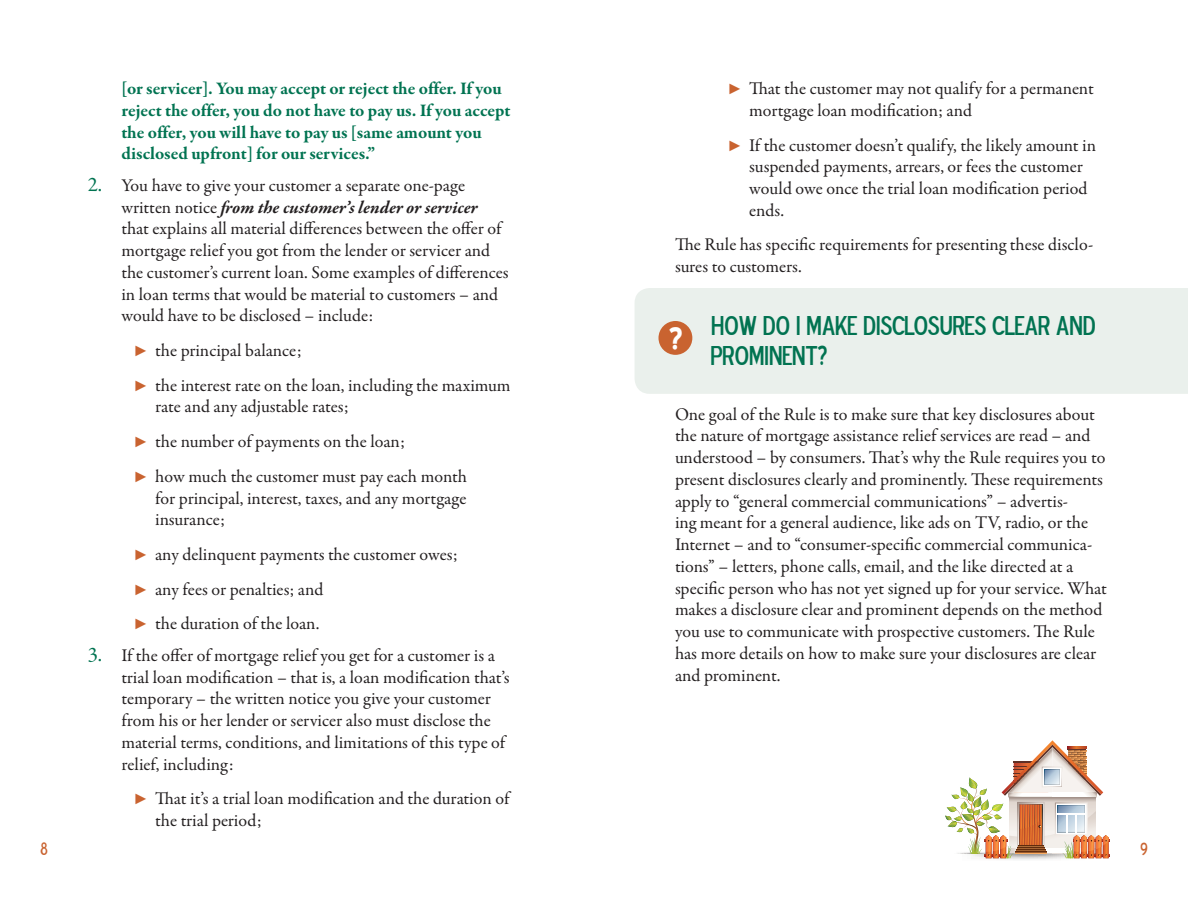
<style>
.page{position:relative;width:1188px;height:918px;background:#fff}
.page>*{position:absolute;margin:0;border:0;box-sizing:border-box;transform-origin:0 0}
.t1{font:700 39px "Blue Highway";color:#fff}
.headings{font:27px/30px "Blue Highway D Type";color:#017351}
.body{font:18px/21.8px "Garamond Premr Pro";color:#231f20}
.numbered_list{font:18px/21.8px "Garamond Premr Pro";color:#231f20}
.second_tier_bullets{font:18px/21.8px "Garamond Premr Pro";letter-spacing:-.005em;color:#231f20}
.numbered_list-2{font:700 18px/21.8px "Garamond Premr Pro";letter-spacing:-.005em;color:#017351}
.t2{font:18px "Blue Highway D Type";color:#c96330}
.s1{font-size:21px;color:#017351}
.s2{font-weight:700;font-style:italic}
.s3{font-family:"Arial";font-size:15px;color:#c96330}
</style>
<div class="page">
<div style="left:635px;top:288px;width:553px;height:106px;background:#eaf0ec"></div>
<div style="left:659px;top:321px;width:33px;height:34px;background:#c96330;border-radius:50%"></div>
<hr style="left:1073px;top:840px;width:37px;height:2px;background:#a73021">
<hr style="left:1073px;top:854px;width:37px;height:2px;background:#ab3622">
<img style="left:945px;top:740px;width:164px;height:120px">
<p class="numbered_list-2" style="left:122px;top:78px;width:391px">[or servicer]. You may accept or reject the offer. If you reject the offer, you do not have to pay us. If you accept the offer, you will have to pay us [same amount you disclosed upfront] for our services.”</p>
<p class="numbered_list" style="left:122px;top:175px;width:389px;text-indent:-34px"><span class="s1">2.</span> You have to give your customer a separate one-page written notice <span class="s2">from the customer’s lender or servicer </span>that explains all material differences between the offer of mortgage relief you got from the lender or servicer and the customer’s current loan. Some examples of differences in loan terms that would be material to customers – and would have to be disclosed – include:</p>
<p class="second_tier_bullets" style="left:134px;top:340px;width:169px"><span class="s3">►</span> the principal balance;</p>
<p class="second_tier_bullets" style="left:155px;top:375px;width:357px;text-indent:-22px"><span class="s3">►</span> the interest rate on the loan, including the maximum rate and any adjustable rates;</p>
<p class="second_tier_bullets" style="left:134px;top:431px;width:273px"><span class="s3">►</span> the number of payments on the loan;</p>
<p class="second_tier_bullets" style="left:155px;top:466px;width:313px;text-align:justify;text-indent:-22px"><span class="s3">►</span> how much the customer must pay each month for principal, interest, taxes, and any mortgage insurance;</p>
<p class="second_tier_bullets" style="left:134px;top:544px;width:325px"><span class="s3">►</span> any delinquent payments the customer owes;</p>
<p class="second_tier_bullets" style="left:134px;top:579px;width:191px"><span class="s3">►</span> any fees or penalties; and</p>
<p class="second_tier_bullets" style="left:134px;top:613px;width:187px"><span class="s3">►</span> the duration of the loan.</p>
<p class="numbered_list" style="left:122px;top:645px;width:390px;text-indent:-34px"><span class="s1">3.</span> If the offer of mortgage relief you get for a customer is a trial loan modification – that is, a loan modification that’s temporary – the written notice you give your customer from his or her lender or servicer also must disclose the material terms, conditions, and limitations of this type of relief, including:</p>
<p class="second_tier_bullets" style="left:155px;top:788px;width:356px;text-indent:-22px"><span class="s3">►</span> That it’s a trial loan modification and the duration of the trial period;</p>
<p class="second_tier_bullets" style="left:749px;top:78px;width:346px;text-indent:-22px"><span class="s3">►</span> That the customer may not qualify for a permanent mortgage loan modification; and</p>
<p class="second_tier_bullets" style="left:749px;top:134px;width:348px;text-indent:-22px"><span class="s3">►</span> If the customer doesn’t qualify, the likely amount in suspended payments, arrears, or fees the customer would owe once the trial loan modification period ends.</p>
<p class="body" style="left:675px;top:234px;width:420px">The Rule has specific requirements for presenting these disclo&shy;sures to customers.</p>
<p class="t1" style="left:668px;top:320px;width:16px">?</p>
<p class="headings" style="left:711px;top:309px;width:386px">HOW DO I MAKE DISCLOSURES CLEAR AND<br>PROMINENT?</p>
<p class="body" style="left:675px;top:403px;width:433px">One goal of the Rule is to make sure that key disclosures about the nature of mortgage assistance relief services are read – and understood – by consumers. That’s why the Rule requires you to present disclosures clearly and prominently. These requirements apply to “general commercial communications” – advertis-<br>ing meant for a general audience, like ads on TV, radio, or the Internet – and to “consumer-specific commercial communica&shy;tions” – letters, phone calls, email, and the like directed at a specific person who has not yet signed up for your service. What makes a disclosure clear and prominent depends on the method you use to communicate with prospective customers. The Rule has more details on how to make sure your disclosures are clear and prominent.</p>
<p class="t2" style="left:40px;top:838px;width:9px">8</p>
<p class="t2" style="left:1140px;top:837px;width:9px">9</p>
</div>
